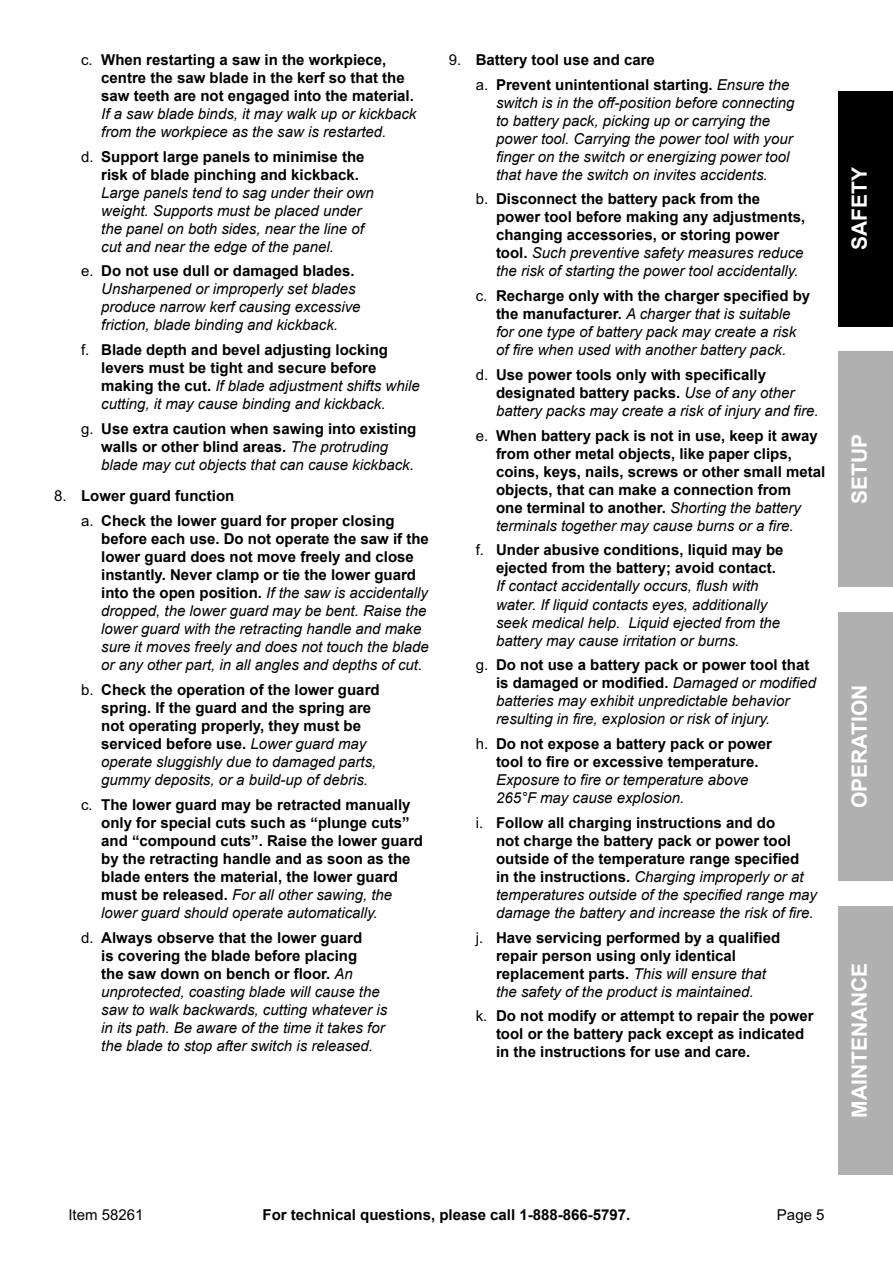
<style>
.page{position:relative;width:893px;height:1263px;background:#fff}
.page>*{position:absolute;margin:0;border:0;box-sizing:border-box;transform-origin:0 0}
.t1{font:700 21px "Arial";color:#fff}
.t2{font:700 15px/18px "Arial";color:#000}
.t3{font:italic 15px/18px "Arial";color:#000}
.t4{font:15px "Arial";color:#000}
.s1{font-weight:400}
.s2{font-weight:400;font-style:italic}
.s3{font-style:normal}
.s4{font-weight:700;font-style:normal}
</style>
<div class="page">
<div style="left:839px;top:91px;width:54px;height:236px;background:#000"></div>
<div style="left:839px;top:612px;width:54px;height:269px;background:#b0b0b0"></div>
<div style="left:839px;top:906px;width:54px;height:269px;background:#b0b0b0"></div>
<div style="left:839px;top:352px;width:54px;height:235px;background:#b0b0b0"></div>
<p class="t2" style="left:101px;top:51px;width:317px;text-indent:-20px"><span class="s1">c.</span> When restarting a saw in the workpiece, centre the saw blade in the kerf so that the saw teeth are not engaged into the material.<br><span class="s2">If a saw blade binds, it may walk up or kickback from the workpiece as the saw is restarted.</span></p>
<p class="t3" style="left:101px;top:148px;width:274px;text-indent:-20px"><span class="s3">d.</span> <span class="s4">Support large panels to minimise the risk of blade pinching and kickback.<br></span>Large panels tend to sag under their own weight. Supports must be placed under the panel on both sides, near the line of cut and near the edge of the panel.</p>
<p class="t3" style="left:101px;top:262px;width:261px;text-indent:-20px"><span class="s3">e.</span> <span class="s4">Do not use dull or damaged blades.<br></span>Unsharpened or improperly set blades produce narrow kerf causing excessive friction, blade binding and kickback.</p>
<p class="t2" style="left:101px;top:341px;width:320px;text-indent:-20px"><span class="s1">f.</span> Blade depth and bevel adjusting locking levers must be tight and secure before making the cut. <span class="s2">If blade adjustment shifts while cutting, it may cause binding and kickback.</span></p>
<p class="t2" style="left:101px;top:420px;width:317px;text-indent:-20px"><span class="s1">g.</span> Use extra caution when sawing into existing walls or other blind areas. <span class="s2">The protruding blade may cut objects that can cause kickback.</span></p>
<p class="t2" style="left:54px;top:488px;width:182px"><span class="s1">8.</span> Lower guard function</p>
<p class="t3" style="left:101px;top:512px;width:329px;text-indent:-20px"><span class="s3">a.</span> <span class="s4">Check the lower guard for proper closing before each use. Do not operate the saw if the lower guard does not move freely and close instantly. Never clamp or tie the lower guard into the open position.</span> If the saw is accidentally dropped, the lower guard may be bent. Raise the lower guard with the retracting handle and make sure it moves freely and does not touch the blade or any other part, in all angles and depths of cut.</p>
<p class="t2" style="left:101px;top:681px;width:280px;text-indent:-20px"><span class="s1">b.</span> Check the operation of the lower guard spring. If the guard and the spring are not operating properly, they must be serviced before use. <span class="s2">Lower guard may operate sluggishly due to damaged parts, gummy deposits, or a build-up of debris.</span></p>
<p class="t2" style="left:101px;top:796px;width:323px;text-indent:-20px"><span class="s1">c.</span> The lower guard may be retracted manually only for special cuts such as “plunge cuts” and “compound cuts”. Raise the lower guard by the retracting handle and as soon as the blade enters the material, the lower guard must be released. <span class="s2">For all other sawing, the lower guard should operate automatically.</span></p>
<p class="t3" style="left:101px;top:928px;width:287px;text-indent:-20px"><span class="s3">d.</span> <span class="s4">Always observe that the lower guard<br>is covering the blade before placing<br>the saw down on bench or floor.</span> An unprotected, coasting blade will cause the saw to walk backwards, cutting whatever is in its path. Be aware of the time it takes for the blade to stop after switch is released.</p>
<p class="t2" style="left:449px;top:51px;width:208px"><span class="s1">9.</span> Battery tool use and care</p>
<p class="t3" style="left:496px;top:76px;width:300px;text-indent:-20px"><span class="s3">a.</span> <span class="s4">Prevent unintentional starting.</span> Ensure the switch is in the off-position before connecting to battery pack, picking up or carrying the power tool. Carrying the power tool with your finger on the switch or energizing power tool that have the switch on invites accidents.</p>
<p class="t2" style="left:496px;top:191px;width:311px;text-indent:-20px"><span class="s1">b.</span> Disconnect the battery pack from the power tool before making any adjustments, changing accessories, or storing power tool. <span class="s2">Such preventive safety measures reduce the risk of starting the power tool accidentally.</span></p>
<p class="t3" style="left:476px;top:287px;width:336px;text-align:center"><span class="s3">c.</span> <span class="s4">Recharge only with the charger specified by the manufacturer.</span> A charger that is suitable<br>for one type of battery pack may create a risk<br>of fire when used with another battery pack.</p>
<p class="t2" style="left:496px;top:366px;width:324px;text-indent:-20px"><span class="s1">d.</span> Use power tools only with specifically designated battery packs. <span class="s2">Use of any other battery packs may create a risk of injury and fire.</span></p>
<p class="t2" style="left:496px;top:427px;width:331px;text-indent:-20px"><span class="s1">e.</span> When battery pack is not in use, keep it away from other metal objects, like paper clips, coins, keys, nails, screws or other small metal objects, that can make a connection from<br>one terminal to another. <span class="s2">Shorting the battery terminals together may cause burns or a fire.</span></p>
<p class="t3" style="left:496px;top:541px;width:289px;text-indent:-20px"><span class="s3">f.</span> <span class="s4">Under abusive conditions, liquid may be ejected from the battery; avoid contact.<br></span>If contact accidentally occurs, flush with water. If liquid contacts eyes, additionally seek medical help. Liquid ejected from the battery may cause irritation or burns.</p>
<p class="t3" style="left:496px;top:656px;width:322px;text-indent:-20px"><span class="s3">g.</span> <span class="s4">Do not use a battery pack or power tool that is damaged or modified.</span> Damaged or modified batteries may exhibit unpredictable behavior resulting in fire, explosion or risk of injury.</p>
<p class="t2" style="left:496px;top:735px;width:278px;text-indent:-20px"><span class="s1">h.</span> Do not expose a battery pack or power tool to fire or excessive temperature.<br><span class="s2">Exposure to fire or temperature above 265°F may cause explosion.</span></p>
<p class="t2" style="left:496px;top:814px;width:322px;text-indent:-20px"><span class="s1">i.</span> Follow all charging instructions and do<br>not charge the battery pack or power tool outside of the temperature range specified<br>in the instructions. <span class="s2">Charging improperly or at temperatures outside of the specified range may damage the battery and increase the risk of fire.</span></p>
<p class="t2" style="left:496px;top:929px;width:286px;text-indent:-20px"><span class="s1">j.</span> Have servicing performed by a qualified repair person using only identical replacement parts. <span class="s2">This will ensure that the safety of the product is maintained.</span></p>
<p class="t2" style="left:496px;top:1007px;width:319px;text-indent:-20px"><span class="s1">k.</span> Do not modify or attempt to repair the power tool or the battery pack except as indicated in the instructions for use and care.</p>
<h1 class="t1" style="left:846px;top:250px;width:84px;rotate:-90deg">Saf ety</h1>
<h1 class="t1" style="left:846px;top:504px;width:72px;rotate:-90deg">Setup</h1>
<h1 class="t1" style="left:846px;top:808px;width:125px;rotate:-90deg">Operation</h1>
<h1 class="t1" style="left:846px;top:1118px;width:157px;rotate:-90deg">Maintenance</h1>
<p class="t4" style="left:68px;top:1205px;width:77px">Item 58261</p>
<p class="t2" style="left:263px;top:1206px;width:369px">For technical questions, please call 1-888-866-5797.</p>
<p class="t4" style="left:777px;top:1205px;width:49px">Page 5</p>
</div>
